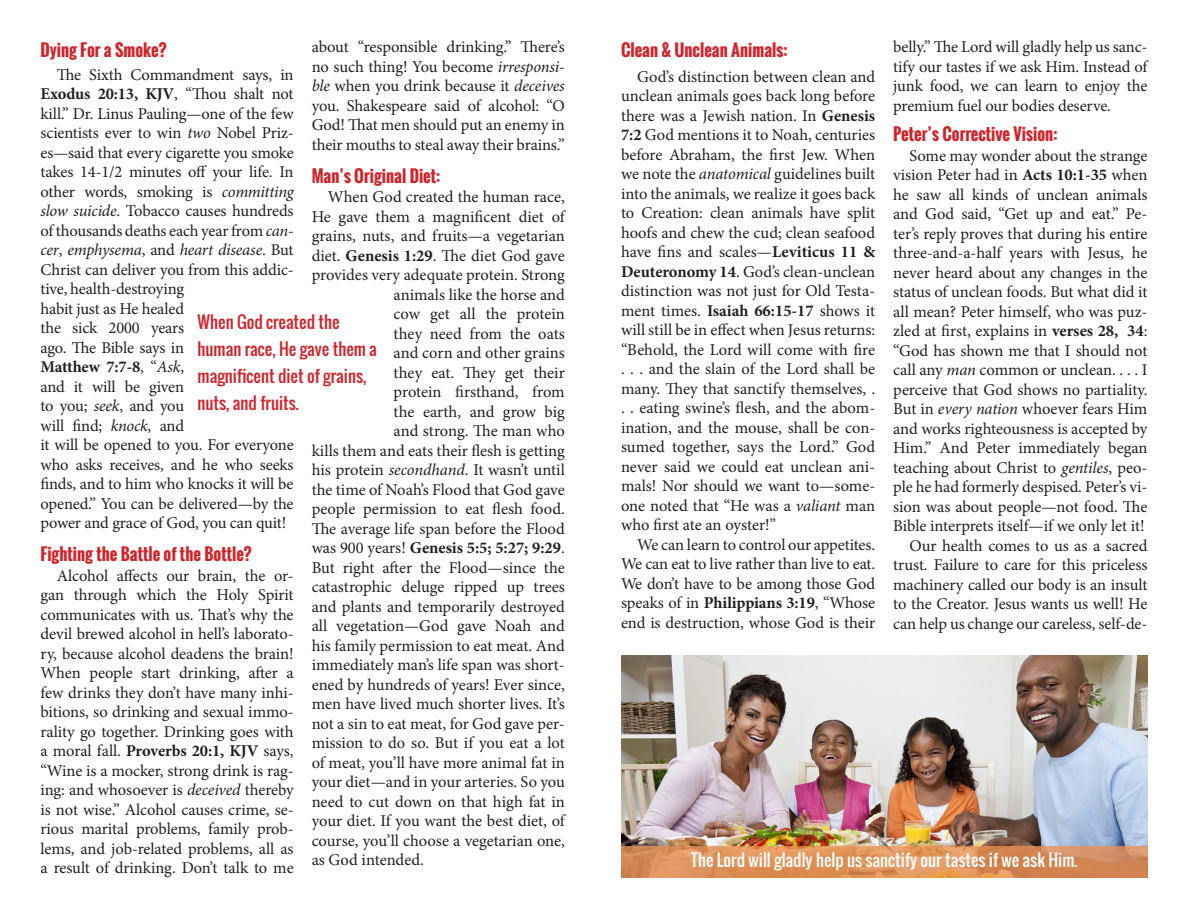
<style>
.page{position:relative;width:1188px;height:918px;background:#fff}
.page>*{position:absolute;margin:0;border:0;box-sizing:border-box;transform-origin:0 0}
.Body{font:16.5px/19.5px "Minion Pro";letter-spacing:-.005em;color:#231f20;text-align:justify}
.Subhead__RED{font:700 16.5px "Oswald";color:#d1232a}
.Pull_Quote{font:16.5px/27px "Oswald";color:#d1232a}
.Pull_Quote-2{font:16.5px "Oswald";color:#fff}
.Body-2{font:700 16.5px "Minion Pro";color:#231f20}
.s1{font-style:italic}
.s2{font-weight:700}
.s3{font-weight:400}
</style>
<div class="page">
<img style="left:621px;top:656px;width:527px;height:190px">
<svg style="left:621px;top:846px;width:527px;height:32px;background:#db9059"></svg>
<p class="Body" style="left:312px;top:38px;width:255px">about “responsible drinking.” There’s no such thing! You become <span class="s1">irresponsi&shy;ble</span> when you drink because it <span class="s1">deceives </span>you. Shakespeare said of alcohol: “O God! That men should put an enemy in their mouths to steal away their brains.”</p>
<p class="Subhead__RED" style="left:312px;top:164px;width:130px">Man’s Original Diet:</p>
<p class="Body" style="left:328px;top:188px;width:238px">When God created the human race,</p>
<p class="Body" style="left:312px;top:207px;width:255px">He gave them a magnificent diet of</p>
<p class="Body" style="left:312px;top:227px;width:255px">grains, nuts, and fruits—a vegetarian</p>
<p class="Body" style="left:312px;top:246px;width:255px">diet. <span class="s2">Genesis 1:29</span>. The diet God gave</p>
<p class="Body" style="left:312px;top:266px;width:255px">provides very adequate protein. Strong</p>
<p class="Body" style="left:394px;top:285px;width:173px">animals like the horse and</p>
<p class="Body" style="left:394px;top:305px;width:173px">cow get all the protein</p>
<p class="Body" style="left:394px;top:324px;width:173px">they need from the oats</p>
<p class="Body" style="left:394px;top:344px;width:173px">and corn and other grains</p>
<p class="Body" style="left:394px;top:363px;width:173px">they eat. They get their</p>
<p class="Body" style="left:394px;top:383px;width:173px">protein firsthand, from</p>
<p class="Body" style="left:394px;top:402px;width:173px">the earth, and grow big</p>
<p class="Body" style="left:394px;top:422px;width:173px">and strong. The man who</p>
<p class="Body" style="left:312px;top:441px;width:255px">kills them and eats their flesh is getting</p>
<p class="Body" style="left:312px;top:461px;width:255px">his protein <span class="s1">secondhand</span>. It wasn’t until</p>
<p class="Body" style="left:312px;top:480px;width:255px">the time of Noah’s Flood that God gave</p>
<p class="Body" style="left:312px;top:500px;width:255px">people permission to eat flesh food.</p>
<p class="Body" style="left:312px;top:519px;width:255px">The average life span before the Flood</p>
<p class="Body-2" style="left:312px;top:537px;width:255px"><span class="s3">was 900 years!</span> Genesis 5:5; 5:27; 9:29<span class="s3">.</span></p>
<p class="Body" style="left:312px;top:558px;width:255px">But right after the Flood—since the</p>
<p class="Body" style="left:312px;top:578px;width:255px">catastrophic deluge ripped up trees</p>
<p class="Body" style="left:312px;top:597px;width:255px">and plants and temporarily destroyed</p>
<p class="Body" style="left:312px;top:617px;width:255px">all vegetation—God gave Noah and</p>
<p class="Body" style="left:312px;top:636px;width:255px">his family permission to eat meat. And</p>
<p class="Body" style="left:312px;top:656px;width:255px">immediately man’s life span was short-</p>
<p class="Body" style="left:312px;top:675px;width:255px">ened by hundreds of years! Ever since,</p>
<p class="Body" style="left:312px;top:695px;width:255px">men have lived much shorter lives. It’s</p>
<p class="Body" style="left:312px;top:714px;width:255px">not a sin to eat meat, for God gave per-</p>
<p class="Body" style="left:312px;top:734px;width:255px">mission to do so. But if you eat a lot</p>
<p class="Body" style="left:312px;top:753px;width:255px">of meat, you’ll have more animal fat in</p>
<p class="Body" style="left:312px;top:773px;width:255px">your diet—and in your arteries. So you</p>
<p class="Body" style="left:312px;top:792px;width:255px">need to cut down on that high fat in</p>
<p class="Body" style="left:312px;top:812px;width:255px">your diet. If you want the best diet, of</p>
<p class="Body" style="left:312px;top:831px;width:255px">course, you’ll choose a vegetarian one,</p>
<p class="Body" style="left:312px;top:851px;width:114px">as God intended.</p>
<p class="Subhead__RED" style="left:40px;top:38px;width:128px">Dying For a Smoke?</p>
<p class="Body" style="left:40px;top:65px;width:255px;text-align:left;text-indent:16px">The Sixth Commandment says, in<br><span class="s2">Exodus 20:13, KJV</span>, “Thou shalt not kill.” Dr. Linus Pauling—one of the few scientists ever to win <span class="s1">two</span> Nobel Priz&shy;es—said that every cigarette you smoke takes 14-1/2 minutes off your life. In other words, smoking is <span class="s1">committing slow suicide</span>. Tobacco causes hundreds of thousands deaths each year from <span class="s1">can&shy;cer</span>, <span class="s1">emphysema</span>, and <span class="s1">heart disease</span>. But<br>Christ can deliver you from this addic&shy;tive, health-destroying<br>habit just as He healed<br>the sick 2000 years<br>ago. The Bible says in<br><span class="s2">Matthew 7:7-8</span>, “<span class="s1">Ask</span>,<br>and it will be given<br>to you; <span class="s1">seek</span>, and you<br>will find; <span class="s1">knock</span>, and<br>it will be opened to you. For everyone who asks receives, and he who seeks finds, and to him who knocks it will be opened.” You can be delivered—by the power and grace of God, you can quit!</p>
<p class="Subhead__RED" style="left:40px;top:542px;width:213px">Fighting the Battle of the Bottle?</p>
<p class="Body" style="left:40px;top:566px;width:255px;text-indent:16px">Alcohol affects our brain, the or&shy;gan through which the Holy Spirit communicates with us. That’s why the devil brewed alcohol in hell’s laborato&shy;ry, because alcohol deadens the brain!<br>When people start drinking, after a few drinks they don’t have many inhi&shy;bitions, so drinking and sexual immo&shy;rality go together. Drinking goes with a moral fall. <span class="s2">Proverbs 20:1, KJV</span> says, “Wine is a mocker, strong drink is rag&shy;ing: and whosoever is <span class="s1">deceived</span> thereby is not wise.” Alcohol causes crime, se&shy;rious marital problems, family prob&shy;lems, and job-related problems, all as a result of drinking. Don’t talk to me</p>
<p class="Pull_Quote" style="left:198px;top:308px;width:181px">When God created the human race, He gave them a magnificent diet of grains, nuts, and fruits.</p>
<p class="Subhead__RED" style="left:621px;top:38px;width:168px">Clean &amp; Unclean Animals:</p>
<p class="Body" style="left:621px;top:67px;width:256px;text-indent:16px">God’s distinction between clean and unclean animals goes back long before there was a Jewish nation. In <span class="s2">Genesis 7:2</span> God mentions it to Noah, centuries before Abraham, the first Jew. When we note the <span class="s1">anatomical</span> guidelines built into the animals, we realize it goes back to Creation: clean animals have split hoofs and chew the cud; clean seafood have fins and scales—<span class="s2">Leviticus 11 &amp; Deuteronomy 14</span>. God’s clean-unclean distinction was not just for Old Testa&shy;ment times. <span class="s2">Isaiah 66:15-17</span> shows it will still be in effect when Jesus returns: “Behold, the Lord will come with fire . . . and the slain of the Lord shall be many. They that sanctify themselves, . . . eating swine’s flesh, and the abom&shy;ination, and the mouse, shall be con&shy;sumed together, says the Lord.” God never said we could eat unclean ani&shy;mals! Nor should we want to—some&shy;one noted that “He was a <span class="s1">valiant</span> man who first ate an oyster!”</p>
<p class="Body" style="left:621px;top:535px;width:256px;text-indent:16px">We can learn to control our appetites.<br>We can eat to live rather than live to eat.<br>We don’t have to be among those God speaks of in <span class="s2">Philippians 3:19</span>, “Whose end is destruction, whose God is their</p>
<p class="Body" style="left:893px;top:38px;width:256px">belly.” The Lord will gladly help us sanc&shy;tify our tastes if we ask Him. Instead of junk food, we can learn to enjoy the premium fuel our bodies deserve.</p>
<p class="Subhead__RED" style="left:893px;top:122px;width:166px">Peter’s Corrective Vision:</p>
<p class="Body" style="left:893px;top:146px;width:256px;text-indent:16px">Some may wonder about the strange vision Peter had in <span class="s2">Acts 10:1-35</span> when he saw all kinds of unclean animals and God said, “Get up and eat.” Pe&shy;ter’s reply proves that during his entire three-and-a-half years with Jesus, he never heard about any changes in the status of unclean foods. But what did it all mean? Peter himself, who was puz&shy;zled at first, explains in <span class="s2">verses 28, 34</span>: “God has shown me that I should not call any <span class="s1">man</span> common or unclean. . . . I perceive that God shows no partiality.<br>But in <span class="s1">every nation</span> whoever fears Him and works righteousness is accepted by Him.” And Peter immediately began teaching about Christ to <span class="s1">gentiles</span>, peo&shy;ple he had formerly despised. Peter’s vi&shy;sion was about people—not food. The Bible interprets itself—if we only let it!</p>
<p class="Body" style="left:893px;top:536px;width:256px;text-indent:16px">Our health comes to us as a sacred trust. Failure to care for this priceless machinery called our body is an insult to the Creator. Jesus wants us well! He can help us change our careless, self-de-</p>
<p class="Pull_Quote-2" style="left:691px;top:848px;width:388px">The Lord will gladly help us sanctify our tastes if we ask Him.</p>
</div>
